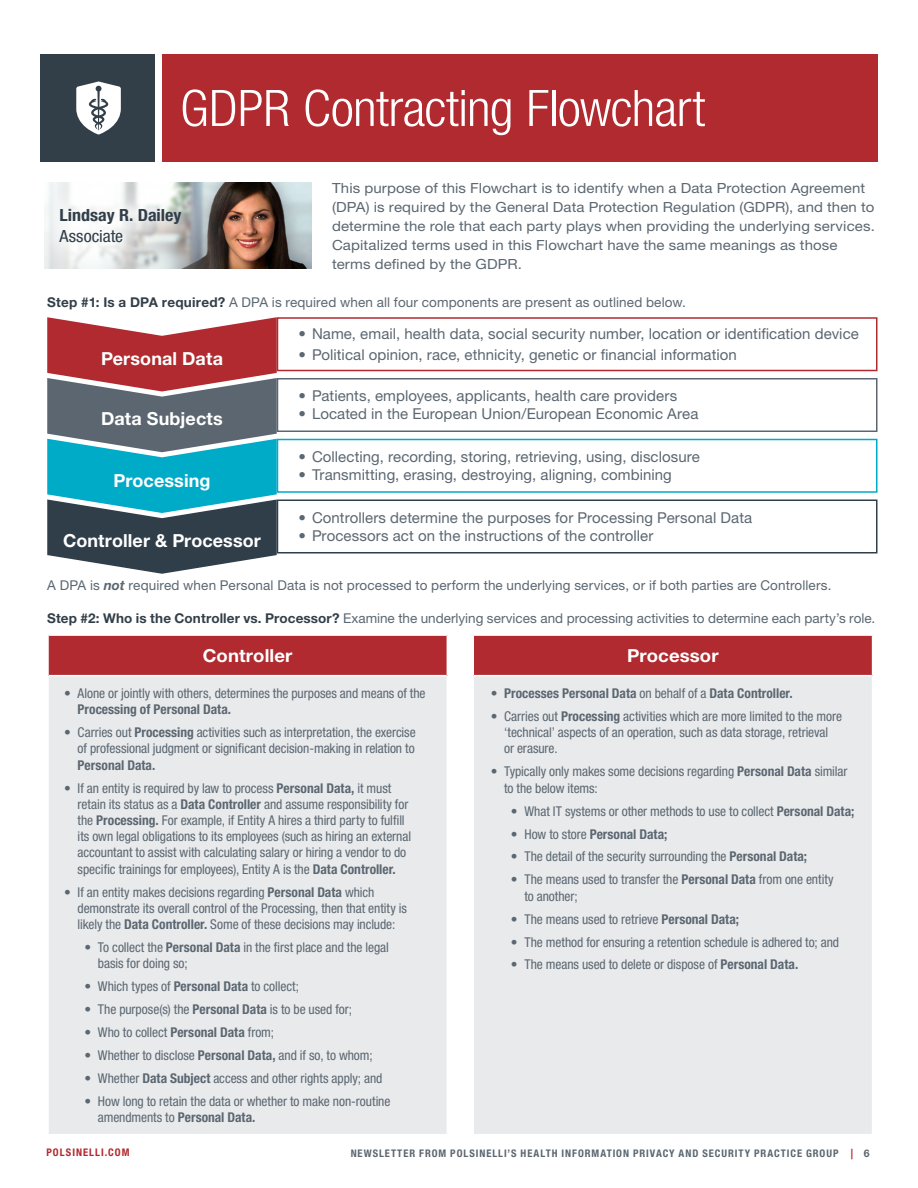
<style>
.page{position:relative;width:918px;height:1188px;background:#fff}
.page>*{position:absolute;margin:0;border:0;box-sizing:border-box;transform-origin:0 0}
.Paragraph_Style_1{font:300 condensed 50.4px "Helvetica Neue LT Std";letter-spacing:-.015em;color:#fff;scale:1.06 1}
.Paragraph_Style_1-2{font:700 18px "Helvetica Neue LT Std";letter-spacing:.005em;color:#fff}
.Paragraph_Style_1-3{font:700 condensed 16.8px "Helvetica Neue LT Std";color:#303e49;scale:1.07 1}
.Paragraph_Style_1-4{font:condensed 16.8px "Helvetica Neue LT Std";color:#303e49;scale:1.07 1}
.t1{font:15px "Helvetica Neue LT Std";letter-spacing:.005em;color:#5b6771}
.Paragraph_Style_1-5{font:13.95px/19px "Helvetica Neue LT Std";letter-spacing:.005em;color:#5b6771;scale:1.07 1}
.t2{font:condensed 13.5px/16.2px "Helvetica Neue LT Std";letter-spacing:-.005em;color:#5b6771}
.Paragraph_Style_1-6{font:13.5px "Helvetica Neue LT Std";letter-spacing:.005em;color:#5b6771}
.t3{font:700 condensed 13.5px "Helvetica Neue LT Std";color:#5b6771}
.t4{font:700 condensed 10.5px "Helvetica Neue LT Std";letter-spacing:.09em;color:#5b6670}
.t5{font:700 condensed 10.5px "Helvetica Neue LT Std";letter-spacing:.1em;color:#b2282e}
.s1{font-weight:700;color:#323f49}
.s2{font-weight:700;font-size:18px;color:#fff}
.s3{font-weight:700;font-style:italic}
.s4{font-weight:700}
.s5{font-weight:400}
.s6{font-stretch:normal;color:#b2282e}
.s7{font-stretch:normal}
</style>
<div class="page">
<div style="left:40px;top:54px;width:115px;height:108px;background:#323f49"></div>
<svg style="left:76px;top:82px;width:45px;height:52px"></svg>
<img style="left:235px;top:182px;width:77px;height:87px">
<svg style="left:45px;top:182px;width:190px;height:87px;background:#7e716a"></svg>
<div style="left:34px;top:184px;width:172px;height:83px;background:#fff;opacity:.75"></div>
<svg style="left:47px;top:317px;width:231px;height:257px;background:#66747f"></svg>
<div style="left:162px;top:54px;width:716px;height:108px;background:#b02a2f"></div>
<div style="left:277px;top:317px;width:601px;height:54px;border:2px solid #b02a2f"></div>
<div style="left:277px;top:378px;width:601px;height:54px;border:2px solid #5b6670"></div>
<div style="left:277px;top:439px;width:601px;height:54px;border:2px solid #00abc8"></div>
<div style="left:277px;top:500px;width:601px;height:54px;border:2px solid #303e49"></div>
<div style="left:48px;top:635px;width:399px;height:41px;background:#b02a2f"></div>
<div style="left:48px;top:676px;width:399px;height:459px;background:#e9eaec"></div>
<hr style="left:47px;top:634px;width:401px;height:2px;background:#fff">
<hr style="left:47px;top:636px;width:2px;height:40px;background:#fff">
<hr style="left:49px;top:675px;width:398px;height:1px;background:#fff">
<hr style="left:47px;top:1134px;width:401px;height:1px;background:#fff">
<hr style="left:47px;top:676px;width:2px;height:458px;background:#fff">
<div style="left:473px;top:635px;width:400px;height:41px;background:#b02a2f"></div>
<div style="left:473px;top:676px;width:400px;height:459px;background:#e9eaec"></div>
<hr style="left:472px;top:634px;width:401px;height:2px;background:#fff">
<hr style="left:472px;top:636px;width:2px;height:40px;background:#fff">
<hr style="left:872px;top:636px;width:1px;height:40px;background:#fff">
<hr style="left:474px;top:675px;width:398px;height:1px;background:#fff">
<hr style="left:472px;top:1134px;width:401px;height:1px;background:#fff">
<hr style="left:472px;top:676px;width:2px;height:458px;background:#fff">
<hr style="left:872px;top:676px;width:1px;height:458px;background:#fff">
<p class="Paragraph_Style_1" style="left:180px;top:79px;width:497px">GDPR Contracting Flowchart</p>
<p class="Paragraph_Style_1-3" style="left:60px;top:205px;width:115px">Lindsay R. Dailey</p>
<p class="Paragraph_Style_1-4" style="left:60px;top:226px;width:61px">Associate</p>
<p class="Paragraph_Style_1-5" style="left:332px;top:178px;width:509px">This purpose of this Flowchart is to identify when a Data Protection Agreement (DPA) is required by the General Data Protection Regulation (GDPR), and then to determine the role that each party plays when providing the underlying services.<br>Capitalized terms used in this Flowchart have the same meanings as those terms defined by the GDPR.</p>
<p class="Paragraph_Style_1-6" style="left:47px;top:294px;width:640px"><span class="s1">Step #1: Is a DPA required?</span> A DPA is required when all four components are present as outlined below.</p>
<p class="Paragraph_Style_1-2" style="left:101px;top:347px;width:123px">Personal Data</p>
<p class="Paragraph_Style_1-2" style="left:101px;top:408px;width:123px">Data Subjects</p>
<p class="Paragraph_Style_1-2" style="left:113px;top:469px;width:99px">Processing</p>
<p class="Paragraph_Style_1-2" style="left:63px;top:529px;width:199px">Controller &amp; Processor</p>
<p class="t1" style="left:298px;top:325px;width:562px">• Name, email, health data, social security number, location or identification device</p>
<p class="t1" style="left:298px;top:346px;width:566px">• Political opinion, race, ethnicity, genetic or financial information <span class="s2">Personal Data</span></p>
<p class="t1" style="left:298px;top:387px;width:380px">• Patients, employees, applicants, health care providers</p>
<p class="t1" style="left:298px;top:405px;width:402px">• Located in the European Union/European Economic Area</p>
<p class="t1" style="left:298px;top:448px;width:403px">• Collecting, recording, storing, retrieving, using, disclosure</p>
<p class="t1" style="left:298px;top:466px;width:375px">• Transmitting, erasing, destroying, aligning, combining</p>
<p class="t1" style="left:298px;top:509px;width:455px">• Controllers determine the purposes for Processing Personal Data</p>
<p class="t1" style="left:298px;top:527px;width:357px">• Processors act on the instructions of the controller</p>
<p class="Paragraph_Style_1-6" style="left:47px;top:577px;width:786px">A DPA is <span class="s3">not</span> required when Personal Data is not processed to perform the underlying services, or if both parties are Controllers.</p>
<p class="Paragraph_Style_1-6" style="left:47px;top:610px;width:830px"><span class="s1">Step #2: Who is the Controller vs. Processor?</span> Examine the underlying services and processing activities to determine each party’s role.</p>
<p class="Paragraph_Style_1-2" style="left:203px;top:644px;width:91px">Controller</p>
<p class="Paragraph_Style_1-2" style="left:627px;top:644px;width:93px">Processor</p>
<p class="t2" style="left:78px;top:685px;width:349px;text-indent:-14px">• Alone or jointly with others, determines the purposes and means of the<br><span class="s4">Processing of Personal Data.</span></p>
<p class="t2" style="left:78px;top:724px;width:340px;text-align:justify;text-indent:-14px">• Carries out <span class="s4">Processing</span> activities such as interpretation, the exercise of professional judgment or significant decision-making in relation to <span class="s4">Personal Data.</span></p>
<p class="t2" style="left:78px;top:780px;width:335px;text-indent:-14px">• If an entity is required by law to process <span class="s4">Personal Data,</span> it must retain its status as a <span class="s4">Data Controller</span> and assume responsibility for the <span class="s4">Processing.</span> For example, if Entity A hires a third party to fulfill its own legal obligations to its employees (such as hiring an external accountant to assist with calculating salary or hiring a vendor to do specific trainings for employees), Entity A is the <span class="s4">Data Controller.</span></p>
<p class="t2" style="left:78px;top:884px;width:331px;text-indent:-14px">• If an entity makes decisions regarding <span class="s4">Personal Data</span> which demonstrate its overall control of the Processing, then that entity is likely the <span class="s4">Data Controller.</span> Some of these decisions may include:</p>
<p class="t2" style="left:98px;top:939px;width:293px;text-indent:-14px">• To collect the <span class="s4">Personal Data</span> in the first place and the legal basis for doing so;</p>
<p class="t2" style="left:84px;top:978px;width:216px">• Which types of <span class="s4">Personal Data</span> to collect;</p>
<p class="t2" style="left:84px;top:1001px;width:269px">• The purpose(s) the <span class="s4">Personal Data</span> is to be used for;</p>
<p class="t2" style="left:84px;top:1024px;width:191px">• Who to collect <span class="s4">Personal Data</span> from;</p>
<p class="t2" style="left:84px;top:1047px;width:290px">• Whether to disclose <span class="s4">Personal Data,</span> and if so, to whom;</p>
<p class="t2" style="left:84px;top:1070px;width:300px">• Whether <span class="s4">Data Subject</span> access and other rights apply; and</p>
<p class="t2" style="left:98px;top:1093px;width:294px;text-indent:-14px">• How long to retain the data or whether to make non-routine amendments to <span class="s4">Personal Data.</span></p>
<p class="t3" style="left:491px;top:685px;width:304px">• Processes Personal Data <span class="s5">on behalf of a</span> Data Controller.</p>
<p class="t2" style="left:504px;top:708px;width:339px;text-indent:-14px">• Carries out <span class="s4">Processing</span> activities which are more limited to the more ‘technical’ aspects of an operation, such as data storage, retrieval<br>or erasure.</p>
<p class="t2" style="left:504px;top:763px;width:345px;text-indent:-14px">• Typically only makes some decisions regarding <span class="s4">Personal Data</span> similar to the below items:</p>
<p class="t2" style="left:511px;top:803px;width:345px">• What IT systems or other methods to use to collect <span class="s4">Personal Data;</span></p>
<p class="t3" style="left:511px;top:826px;width:158px"><span class="s5">• How to store</span> Personal Data;</p>
<p class="t2" style="left:511px;top:849px;width:298px">• The detail of the security surrounding the <span class="s4">Personal Data;</span></p>
<p class="t2" style="left:524px;top:871px;width:311px;text-indent:-14px">• The means used to transfer the <span class="s4">Personal Data</span> from one entity to another;</p>
<p class="t2" style="left:511px;top:911px;width:230px">• The means used to retrieve <span class="s4">Personal Data;</span></p>
<p class="t2" style="left:511px;top:934px;width:330px">• The method for ensuring a retention schedule is adhered to; and</p>
<p class="t2" style="left:511px;top:957px;width:289px">• The means used to delete or dispose of <span class="s4">Personal Data.</span></p>
<p class="t5" style="left:46px;top:1146px;width:85px">POLSINELLI.COM</p>
<p class="t4" style="left:351px;top:1147px;width:520px">NEWSLETTER FROM POLSINELLI’S HEALTH INFORMATION PRIVACY AND SECURITY PRACTICE GROUP <span class="s6">|</span> <span class="s7">6</span></p>
</div>
